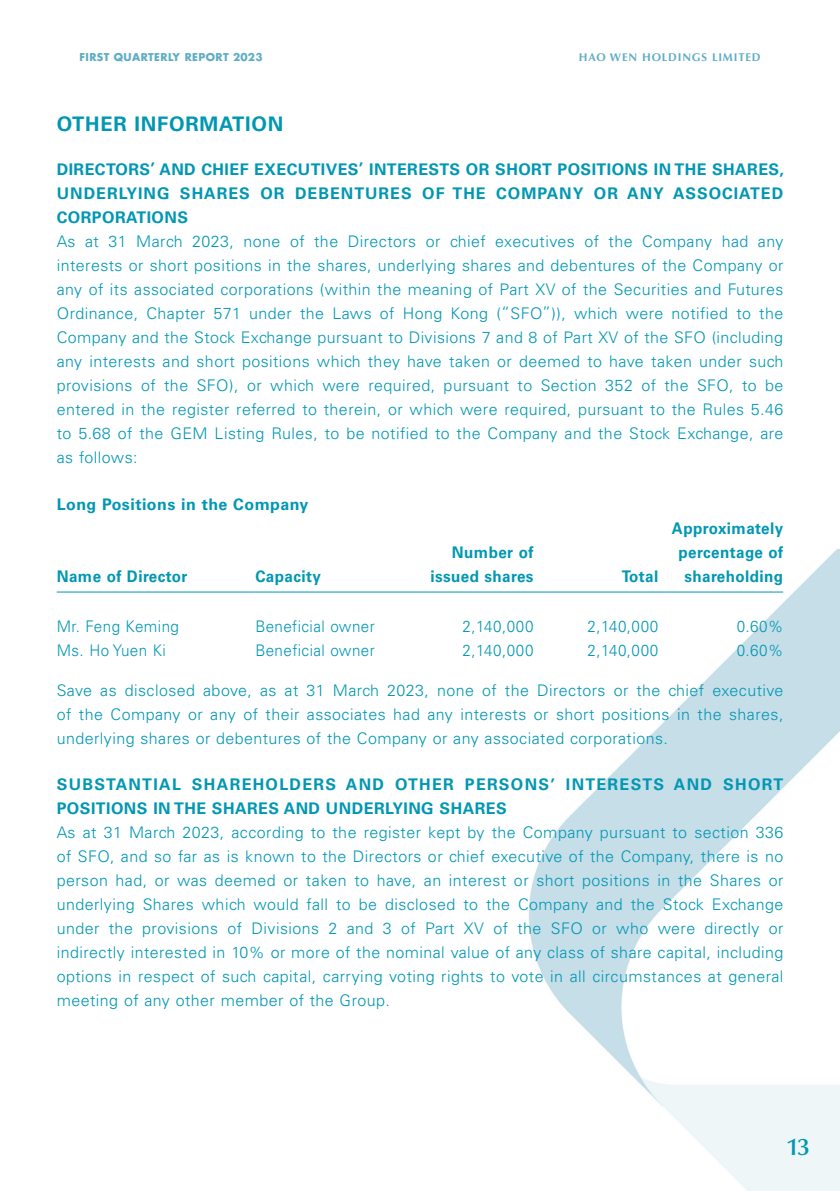
<style>
.page{position:relative;width:840px;height:1191px;background:#fff}
.page>*{position:absolute;margin:0;border:0;box-sizing:border-box;transform-origin:0 0}
.t1{font:600 24px "Optima LT Std";color:#0197b3}
.t2{font:700 20px "Univers LT Std";letter-spacing:.04em;color:#0197b3}
.t3{font:300 16px/24px "Univers LT Std";letter-spacing:.03em;color:#0197b3;text-align:justify}
.t4{font:700 16px/24px "Univers LT Std";letter-spacing:.03em;color:#0197b3;text-align:justify}
.t5{font:300 16px "Univers LT Std";letter-spacing:.03em;color:#0197b3;scale:.95 1}
.t6{font:700 16px/24px "Univers LT Std";letter-spacing:.08em;color:#0197b3}
.t7{font:700 16px/24px "Univers LT Std";letter-spacing:.03em;color:#0197b3;text-align:right;scale:.95 1}
.t8{font:700 11.2px "Optima LT Std";letter-spacing:.07em;color:#5fadc4}
.t9{font:700 10.4px "Futura Std";letter-spacing:.035em;color:#5fadc4}
</style>
<div class="page">
<img style="left:56px;top:549px;width:783px;height:642px">
<hr style="left:57px;top:591px;width:198px;height:1px;background:#0197b3">
<hr style="left:255px;top:591px;width:165px;height:1px;background:#0197b3">
<hr style="left:420px;top:591px;width:124px;height:1px;background:#0197b3">
<hr style="left:544px;top:591px;width:125px;height:1px;background:#0197b3">
<hr style="left:669px;top:591px;width:113px;height:1px;background:#0197b3">
<p class="t9" style="left:79px;top:50px;width:184px">FIRST QUARTERLY REPORT 2023</p>
<p class="t8" style="left:578px;top:50px;width:183px">HAO WEN HOLDINGS LIMITED</p>
<p class="t2" style="left:57px;top:112px;width:228px">OTHER INFORMATION</p>
<p class="t4" style="left:57px;top:158px;width:728px">DIRECTORS’ AND CHIEF EXECUTIVES’ INTERESTS OR SHORT POSITIONS IN THE SHARES, UNDERLYING SHARES OR DEBENTURES OF THE COMPANY OR ANY ASSOCIATED CORPORATIONS</p>
<p class="t3" style="left:57px;top:229px;width:727px">As at 31 March 2023, none of the Directors or chief executives of the Company had any interests or short positions in the shares, underlying shares and debentures of the Company or any of its associated corporations (within the meaning of Part XV of the Securities and Futures Ordinance, Chapter 571 under the Laws of Hong Kong (“SFO”)), which were notified to the Company and the Stock Exchange pursuant to Divisions 7 and 8 of Part XV of the SFO (including any interests and short positions which they have taken or deemed to have taken under such provisions of the SFO), or which were required, pursuant to Section 352 of the SFO, to be entered in the register referred to therein, or which were required, pursuant to the Rules 5.46 to 5.68 of the GEM Listing Rules, to be notified to the Company and the Stock Exchange, are as follows:</p>
<p class="t4" style="left:57px;top:492px;width:253px">Long Positions in the Company</p>
<p class="t7" style="left:57px;top:564px;width:139px">Name of Director</p>
<p class="t7" style="left:255px;top:564px;width:70px">Capacity</p>
<p class="t7" style="left:430px;top:540px;width:110px">Number of issued shares</p>
<p class="t7" style="left:621px;top:564px;width:40px">Total</p>
<p class="t7" style="left:671px;top:516px;width:119px">Approximately percentage of shareholding</p>
<p class="t5" style="left:57px;top:616px;width:130px">Mr. Feng Keming</p>
<p class="t5" style="left:255px;top:616px;width:127px">Beneficial owner</p>
<p class="t5" style="left:462px;top:616px;width:76px">2,140,000</p>
<p class="t5" style="left:587px;top:616px;width:76px">2,140,000</p>
<p class="t5" style="left:736px;top:616px;width:50px">0.60%</p>
<p class="t5" style="left:57px;top:640px;width:116px">Ms. Ho Yuen Ki</p>
<p class="t5" style="left:255px;top:640px;width:127px">Beneficial owner</p>
<p class="t5" style="left:462px;top:640px;width:76px">2,140,000</p>
<p class="t5" style="left:587px;top:640px;width:76px">2,140,000</p>
<p class="t5" style="left:736px;top:640px;width:50px">0.60%</p>
<p class="t3" style="left:57px;top:678px;width:727px">Save as disclosed above, as at 31 March 2023, none of the Directors or the chief executive of the Company or any of their associates had any interests or short positions in the shares, underlying shares or debentures of the Company or any associated corporations.</p>
<p class="t6" style="left:57px;top:773px;width:727px">SUBSTANTIAL SHAREHOLDERS AND OTHER PERSONS’ INTERESTS AND SHORT<br>POSITIONS IN THE SHARES AND UNDERLYING SHARES</p>
<p class="t3" style="left:57px;top:820px;width:727px">As at 31 March 2023, according to the register kept by the Company pursuant to section 336 of SFO, and so far as is known to the Directors or chief executive of the Company, there is no person had, or was deemed or taken to have, an interest or short positions in the Shares or underlying Shares which would fall to be disclosed to the Company and the Stock Exchange under the provisions of Divisions 2 and 3 of Part XV of the SFO or who were directly or indirectly interested in 10% or more of the nominal value of any class of share capital, including options in respect of such capital, carrying voting rights to vote in all circumstances at general meeting of any other member of the Group.</p>
<h1 class="t1" style="left:785px;top:1133px;width:25px">13</h1>
</div>
